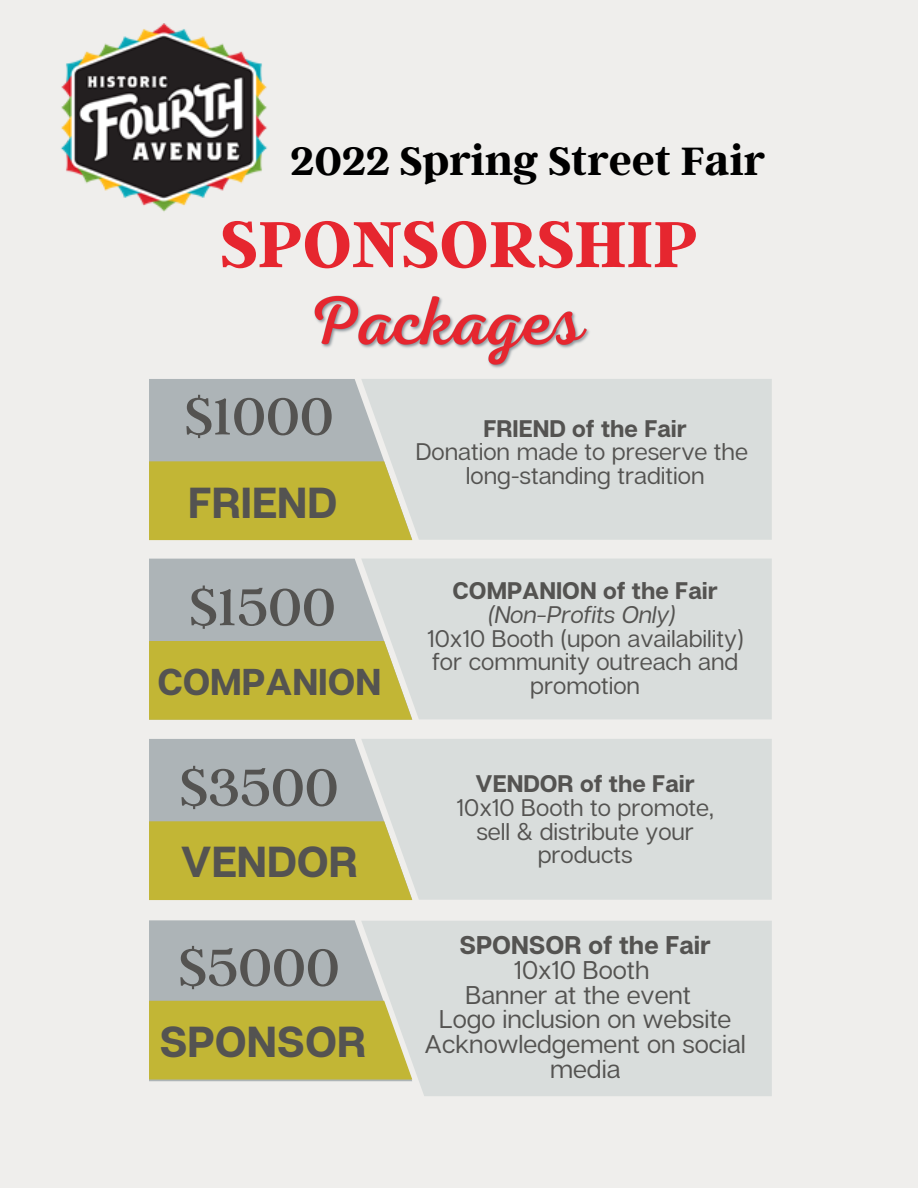
<style>
.page{position:relative;width:918px;height:1188px;background:#efeeec}
.page>*{position:absolute;margin:0;border:0;box-sizing:border-box;transform-origin:0 0}
.t1{font:700 72.6px "Argent CF";color:#e6262f}
.t2{font:57.75px "Argent CF";color:#545351}
.t3{font:700 43.95px "Argent CF";color:#000}
.t4{font:700 43.35px "Articulat CF";color:#545351}
.t5{font:700 37.35px "Articulat CF";color:#545351}
.t6{font:25.65px/24.8px "Articulat CF";color:#545351;text-align:center}
.t7{font:700 25.65px "Articulat CF";color:#545351}
.t8{font:24px/23.7px "Articulat CF";color:#545351;text-align:center}
.t9{font:700 24px "Articulat CF";color:#545351}
.t10{font:italic 24px "Articulat CF";color:#545351}
</style>
<div class="page">
<div style="left:412px;top:379px;width:360px;height:161px;background:#d9dddc"></div>
<div style="left:412px;top:559px;width:360px;height:160px;background:#d9dddc"></div>
<div style="left:412px;top:739px;width:360px;height:161px;background:#d9dddc"></div>
<svg style="left:149px;top:379px;width:263px;height:161px;background:#bcb97f"></svg>
<svg style="left:149px;top:559px;width:263px;height:161px;background:#bcb97f"></svg>
<svg style="left:149px;top:739px;width:263px;height:161px;background:#bcb97f"></svg>
<img style="left:60px;top:23px;width:207px;height:189px">
<img style="left:314px;top:295px;width:276px;height:73px">
<div style="left:361px;top:921px;width:411px;height:175px;background:#d9dddc"></div>
<svg style="left:149px;top:920px;width:263px;height:161px;background:#bcb97f"></svg>
<p class="t3" style="left:290px;top:132px;width:476px">2022 Spring Street Fair</p>
<p class="t1" style="left:220px;top:197px;width:479px">SPONSORSHIP</p>
<p class="t2" style="left:185px;top:379px;width:150px">$1000</p>
<p class="t4" style="left:188px;top:476px;width:150px">FRIEND</p>
<p class="t9" style="left:483px;top:413px;width:205px">FRIEND of the Fair</p>
<p class="t8" style="left:416px;top:439px;width:334px">Donation made to preserve the</p>
<p class="t8" style="left:466px;top:463px;width:240px">long-standing tradition</p>
<p class="t2" style="left:190px;top:569px;width:148px">$1500</p>
<p class="t9" style="left:453px;top:576px;width:267px">COMPANION of the Fair</p>
<p class="t10" style="left:488px;top:600px;width:188px">(Non-Profits Only)</p>
<p class="t8" style="left:427px;top:626px;width:318px">10x10 Booth (upon availability) for community outreach and promotion</p>
<p class="t5" style="left:157px;top:658px;width:226px">COMPANION</p>
<p class="t2" style="left:180px;top:750px;width:160px">$3500</p>
<p class="t4" style="left:181px;top:835px;width:179px">VENDOR</p>
<p class="t2" style="left:179px;top:930px;width:162px">$5000</p>
<p class="t4" style="left:159px;top:1014px;width:208px">SPONSOR</p>
<p class="t9" style="left:476px;top:769px;width:221px">VENDOR of the Fair</p>
<p class="t8" style="left:457px;top:795px;width:259px">10x10 Booth to promote, sell &amp; distribute your products</p>
<p class="t7" style="left:460px;top:929px;width:253px">SPONSOR of the Fair</p>
<p class="t6" style="left:514px;top:957px;width:137px">10x10 Booth</p>
<p class="t6" style="left:465px;top:981px;width:227px">Banner at the event</p>
<p class="t6" style="left:439px;top:1006px;width:294px">Logo inclusion on website</p>
<p class="t6" style="left:425px;top:1031px;width:323px">Acknowledgement on social media</p>
</div>
